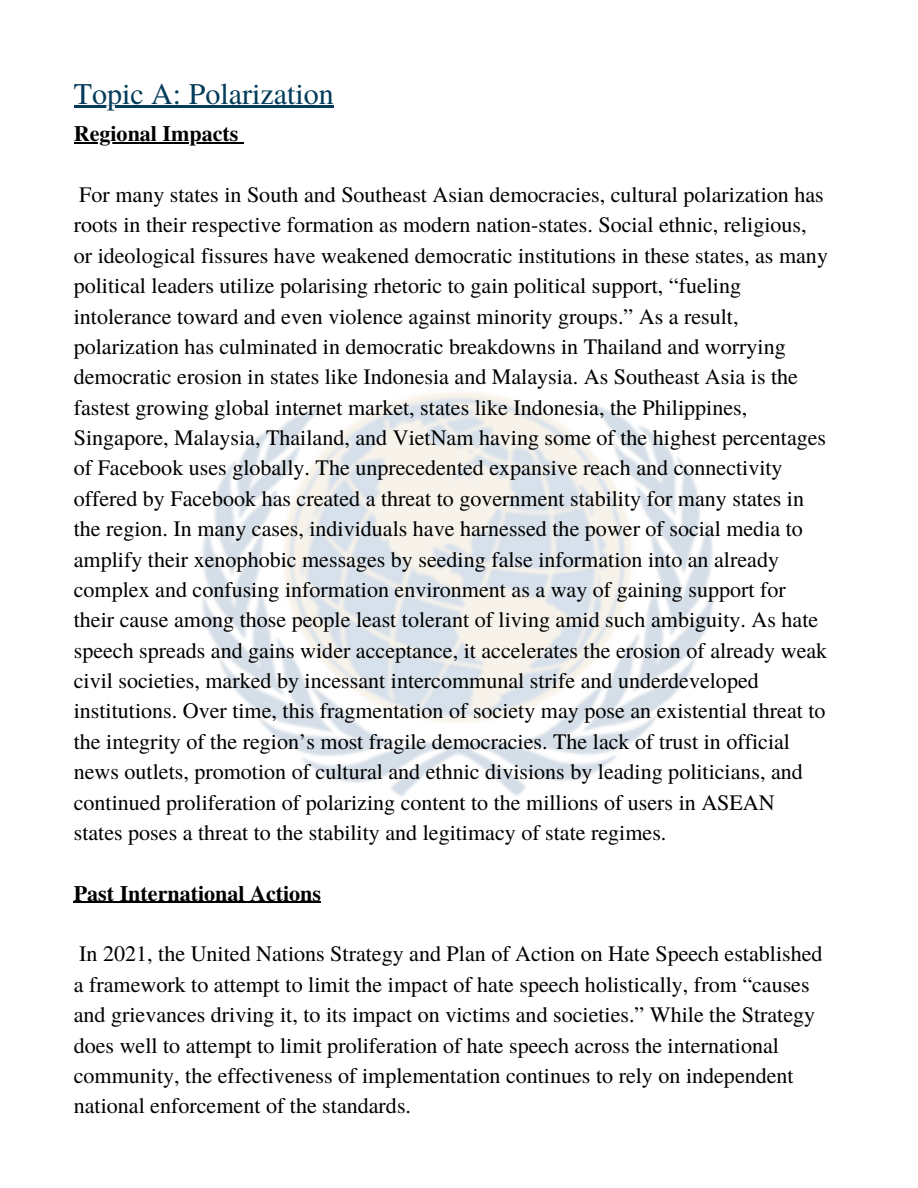
<style>
.page{position:relative;width:918px;height:1188px;background:#fff}
.page>*{position:absolute;margin:0;border:0;box-sizing:border-box;transform-origin:0 0}
.t1{font:30px "Te X Gyre Termes";color:#033c5a}
.t2{font:22.05px/30.3px "Te X Gyre Termes";color:#000}
.t3{font:700 22.05px "Te X Gyre Termes";color:#000}
</style>
<div class="page">
<img style="left:202px;top:392px;width:512px;height:405px">
<hr style="left:74px;top:142px;width:164px;height:2px;background:#000">
<svg style="left:238px;top:142px;width:6px;height:2px"></svg>
<hr style="left:74px;top:902px;width:247px;height:1px;background:#000">
<hr style="left:74px;top:106px;width:260px;height:2px;background:#033c5a">
<p class="t1" style="left:74px;top:72px;width:261px">Topic A: Polarization</p>
<p class="t3" style="left:74px;top:117px;width:166px">Regional Impacts</p>
<p class="t2" style="left:74px;top:178px;width:756px">For many states in South and Southeast Asian democracies, cultural polarization has roots in their respective formation as modern nation-states. Social ethnic, religious, or ideological fissures have weakened democratic institutions in these states, as many political leaders utilize polarising rhetoric to gain political support, “fueling intolerance toward and even violence against minority groups.” As a result, polarization has culminated in democratic breakdowns in Thailand and worrying democratic erosion in states like Indonesia and Malaysia. As Southeast Asia is the fastest growing global internet market, states like Indonesia, the Philippines, Singapore, Malaysia, Thailand, and VietNam having some of the highest percentages of Facebook uses globally. The unprecedented expansive reach and connectivity offered by Facebook has created a threat to government stability for many states in the region. In many cases, individuals have harnessed the power of social media to amplify their xenophobic messages by seeding false information into an already complex and confusing information environment as a way of gaining support for their cause among those people least tolerant of living amid such ambiguity. As hate speech spreads and gains wider acceptance, it accelerates the erosion of already weak civil societies, marked by incessant intercommunal strife and underdeveloped institutions. Over time, this fragmentation of society may pose an existential threat to the integrity of the region’s most fragile democracies. The lack of trust in official news outlets, promotion of cultural and ethnic divisions by leading politicians, and continued proliferation of polarizing content to the millions of users in ASEAN states poses a threat to the stability and legitimacy of state regimes.</p>
<p class="t3" style="left:74px;top:876px;width:249px">Past International Actions</p>
<p class="t2" style="left:74px;top:938px;width:750px">In 2021, the United Nations Strategy and Plan of Action on Hate Speech established a framework to attempt to limit the impact of hate speech holistically, from “causes and grievances driving it, to its impact on victims and societies.” While the Strategy does well to attempt to limit proliferation of hate speech across the international community, the effectiveness of implementation continues to rely on independent national enforcement of the standards.</p>
</div>
